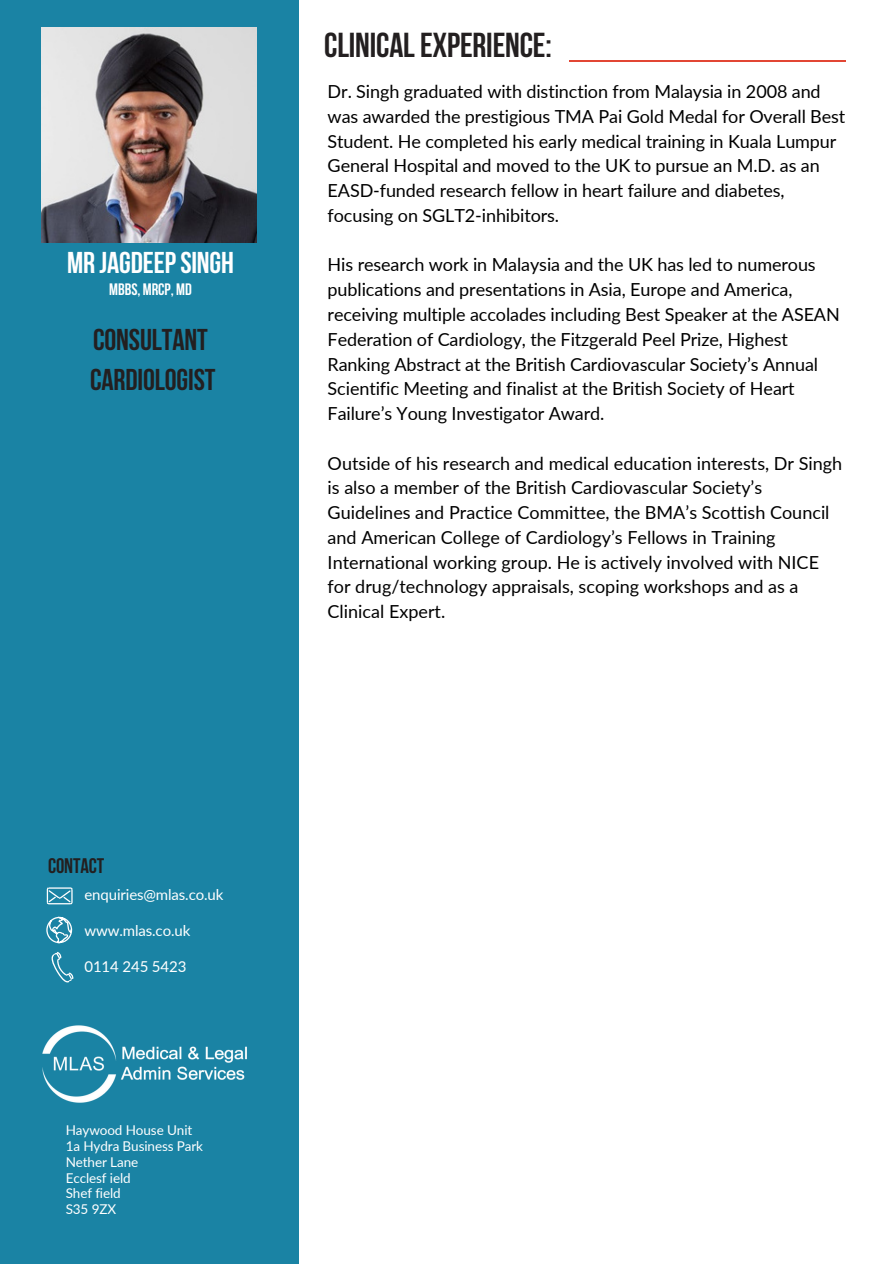
<style>
.page{position:relative;width:894px;height:1264px;background:#fff}
.page>*{position:absolute;margin:0;border:0;box-sizing:border-box;transform-origin:0 0}
.t1{font:700 34.5px "Bebas Neue";letter-spacing:-.005em;color:#231f20}
.t2{font:700 30px/39.3px "Bebas Neue";letter-spacing:-.005em;color:#231f20}
.t3{font:700 30px "Bebas Neue";letter-spacing:-.005em;color:#fff}
.t4{font:700 21px "Bebas Neue";letter-spacing:-.005em;color:#231f20}
.t5{font:18px/24.8px "Lato";letter-spacing:-.005em;color:#000}
.t6{font:700 16.5px "Bebas Neue";letter-spacing:-.005em;color:#fff}
.t7{font:15px "Lato";letter-spacing:-.01em;color:#fff}
.t8{font:13.5px/15.8px "Lato";letter-spacing:-.01em;color:#fff}
</style>
<div class="page">
<div style="left:0;top:0;width:298px;height:1263px;background:#1a83a4"></div>
<svg style="left:46px;top:887px;width:27px;height:56px"></svg>
<img style="left:42px;top:1025px;width:205px;height:78px">
<img style="left:42px;top:28px;width:215px;height:215px">
<hr style="left:569px;top:60px;width:276px;height:2px;background:#e24634">
<h4 class="t3" style="left:67px;top:251px;width:168px">MR JAGDEEPSINGH</h4>
<h4 class="t6" style="left:109px;top:282px;width:84px">MBBS, MRCP, MD</h4>
<p class="t2" style="left:90px;top:323px;width:127px">CONSULTANT<br>CARDIOLOGIST</p>
<p class="t1" style="left:324px;top:31px;width:229px">CLINICALEXPERIENCE:</p>
<p class="t5" style="left:327px;top:79px;width:519px">Dr. Singh graduated with distinction from Malaysia in 2008 and was awarded the prestigious TMA Pai Gold Medal for Overall Best Student. He completed his early medical training in Kuala Lumpur General Hospital and moved to the UK to pursue an M.D. as an EASD-funded research fellow in heart failure and diabetes, focusing on SGLT2-inhibitors.</p>
<h1 class="t5" style="left:327px;top:252px;width:513px">His research work in Malaysia and the UK has led to numerous publications and presentations in Asia, Europe and America, receiving multiple accolades including Best Speaker at the ASEAN Federation of Cardiology, the Fitzgerald Peel Prize, Highest Ranking Abstract at the British Cardiovascular Society’s Annual Scientific Meeting and finalist at the British Society of Heart Failure’s Young Investigator Award.</h1>
<h4 class="t5" style="left:327px;top:450px;width:516px">Outside of his research and medical education interests, Dr Singh is also a member of the British Cardiovascular Society’s Guidelines and Practice Committee, the BMA’s Scottish Council and American College of Cardiology’s Fellows in Training International working group. He is actively involved with NICE for drug/technology appraisals, scoping workshops and as a Clinical Expert.</h4>
<h2 class="t4" style="left:48px;top:857px;width:58px">CONTACT</h2>
<h2 class="t7" style="left:84px;top:884px;width:140px">enquiries@mlas.co.uk</h2>
<h2 class="t7" style="left:84px;top:920px;width:107px">www.mlas.co.uk</h2>
<h2 class="t7" style="left:84px;top:956px;width:103px">0114 245 5423</h2>
<h3 class="t8" style="left:66px;top:1122px;width:139px">Haywood House Unit<br>1a Hydra Business Park<br>Nether Lane</h3>
<h5 class="t8" style="left:66px;top:1169px;width:66px">Ecclesf ield</h5>
<p class="t8" style="left:66px;top:1185px;width:57px">Shef field</p>
<p class="t8" style="left:66px;top:1200px;width:52px">S35 9ZX</p>
</div>
